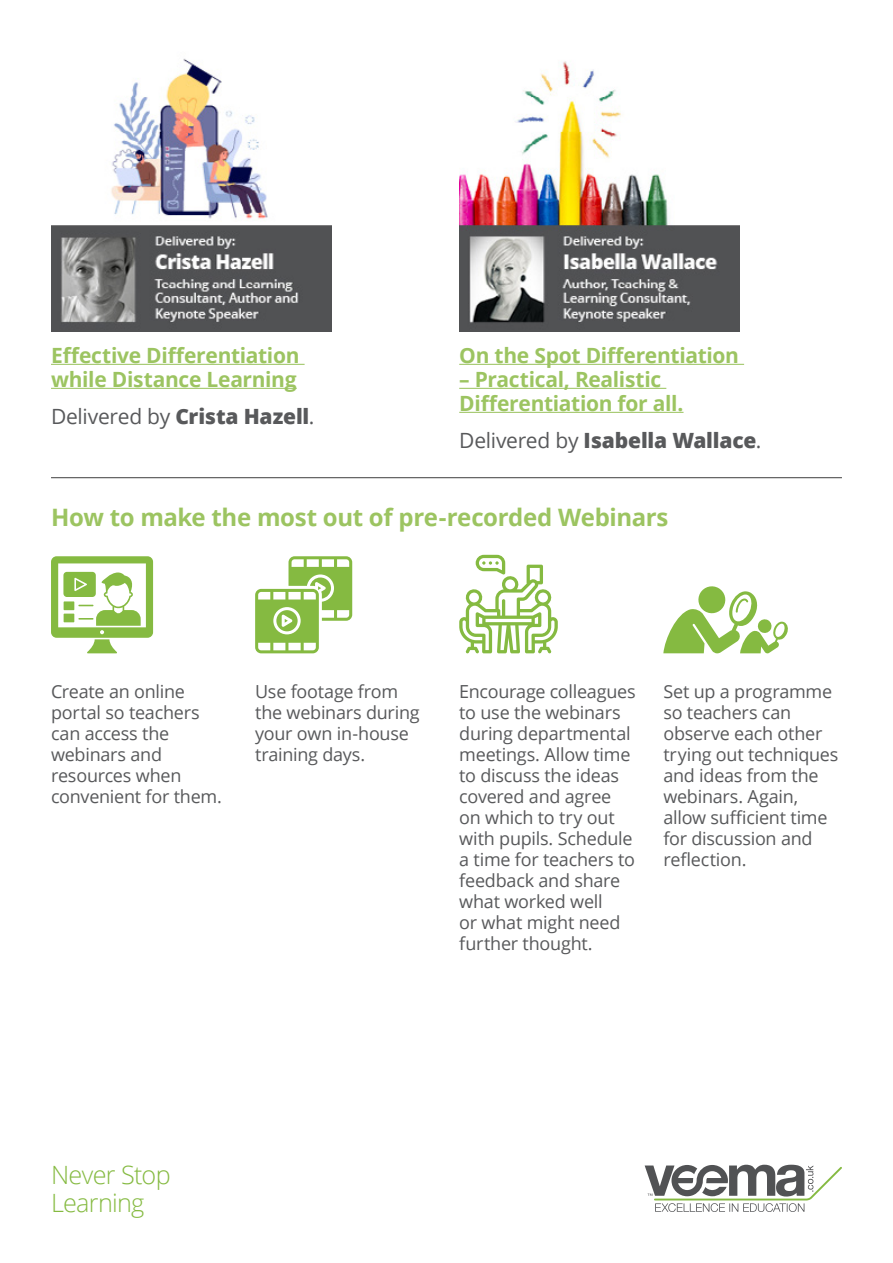
<style>
.page{position:relative;width:893px;height:1263px;background:#fff}
.page>*{position:absolute;margin:0;border:0;box-sizing:border-box;transform-origin:0 0}
.t1{font:300 25.2px/28px "Open Sans";letter-spacing:-.03em;color:#85ba41}
.t2{font:700 24px "Open Sans";letter-spacing:-.015em;color:#9cc461}
.t3{font:700 21px/24px "Open Sans";letter-spacing:-.015em;color:#9cc461}
.t4{font:800 21px "Open Sans";letter-spacing:-.01em;color:#58595b}
.t5{font:21px "Open Sans";letter-spacing:-.015em;color:#58595b}
.t6{font:18px/21px "Open Sans";letter-spacing:-.015em;color:#58595b}
.s1{font-weight:800}
.s2{font-weight:400}
</style>
<div class="page">
<svg style="left:645px;top:1165px;width:197px;height:47px"></svg>
<hr style="left:51px;top:364px;width:254px;height:1px;background:#9cc461">
<hr style="left:51px;top:388px;width:246px;height:1px;background:#9cc461">
<hr style="left:459px;top:364px;width:285px;height:1px;background:#9cc461">
<hr style="left:459px;top:388px;width:207px;height:1px;background:#9cc461">
<hr style="left:459px;top:412px;width:224px;height:1px;background:#9cc461">
<img style="left:459px;top:61px;width:281px;height:271px">
<img style="left:51px;top:58px;width:281px;height:274px">
<hr style="left:51px;top:477px;width:791px;height:1px;background:#3f3f3f">
<svg style="left:51px;top:556px;width:102px;height:97px"></svg>
<div style="left:64px;top:601px;width:10px;height:9px;background:#85ba41"></div>
<div style="left:64px;top:614px;width:10px;height:8px;background:#85ba41"></div>
<svg style="left:255px;top:556px;width:97px;height:97px"></svg>
<svg style="left:459px;top:555px;width:99px;height:99px"></svg>
<svg style="left:663px;top:586px;width:125px;height:67px"></svg>
<p class="t3" style="left:51px;top:343px;width:250px">Effective Differentiation while Distance Learning</p>
<p class="t5" style="left:51px;top:401px;width:265px">Delivered by <span class="s1">Crista Hazell</span>.</p>
<p class="t3" style="left:459px;top:343px;width:281px">On the Spot Differentiation</p>
<p class="t3" style="left:459px;top:367px;width:226px">– Practical, Realistic<br>Differentiation for all.</p>
<p class="t4" style="left:459px;top:424px;width:304px"><span class="s2">Delivered by</span> Isabella Wallace<span class="s2">.</span></p>
<h2 class="t2" style="left:51px;top:501px;width:619px">How to make the most out of pre-recorded Webinars</h2>
<p class="t6" style="left:51px;top:681px;width:172px">Create an online portal so teachers can access the webinars and resources when convenient for them.</p>
<p class="t6" style="left:459px;top:681px;width:178px">Encourage colleagues to use the webinars during departmental meetings. Allow time to discuss the ideas covered and agree on which to try out with pupils. Schedule a time for teachers to feedback and share what worked well<br>or what might need further thought.</p>
<p class="t6" style="left:255px;top:681px;width:166px">Use footage from the webinars during your own in-house training days.</p>
<p class="t6" style="left:663px;top:681px;width:177px">Set up a programme so teachers can observe each other trying out techniques and ideas from the webinars. Again, allow sufficient time for discussion and reflection.</p>
<h1 class="t1" style="left:51px;top:1160px;width:121px">Never Stop<br>Learning</h1>
</div>
